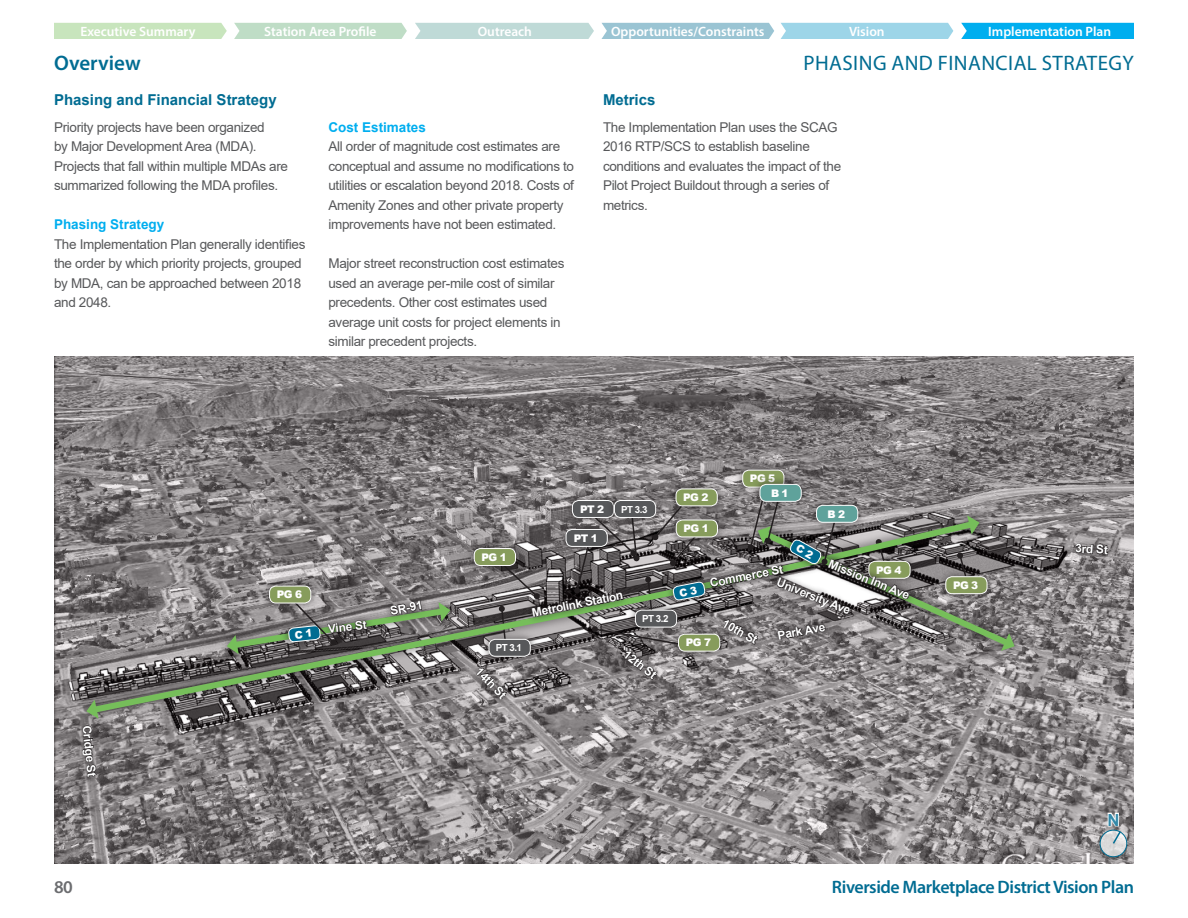
<style>
.page{position:relative;width:1188px;height:918px;background:#fff}
.page>*{position:absolute;margin:0;border:0;box-sizing:border-box;transform-origin:0 0}
.Heading_2{font:21px "Myriad Pro";letter-spacing:.02em;color:#006c92}
.Heading_1{font:600 21px "Myriad Pro";color:#006c92}
.t1{font:600 18px "Myriad Pro";letter-spacing:-.025em;color:#006c92}
.t2{font:600 18px "Myriad Pro";color:#6c6d70}
.t3{font:700 16.65px "Arial";color:#3389a8}
.Paragraph_Heading_1{font:700 15px "Arial";color:#006c92}
.Paragraph{font:13.5px/19.5px "Arial";letter-spacing:-.025em;color:#57585a}
.t4{font:600 13.5px "Myriad Pro";color:#fff}
.Paragraph_Heading_2{font:700 13.5px "Arial";color:#00aeef}
.Paragraph-2{font:700 12px "Arial";color:#fff}
.t5{font:900 10.5px "Arial";letter-spacing:-.05em;color:#fff}
.t6{font:700 9.75px "Arial";color:#fff}
</style>
<div class="page">
<div style="left:415px;top:23px;width:179px;height:16px;background:#bfdad7"></div>
<div style="left:602px;top:23px;width:172px;height:16px;background:#9ac4d3"></div>
<div style="left:781px;top:23px;width:172px;height:16px;background:#9dd5e8"></div>
<div style="left:234px;top:23px;width:173px;height:16px;background:#bfddc6"></div>
<div style="left:54px;top:23px;width:173px;height:16px;background:#c8e5bd"></div>
<div style="left:961px;top:23px;width:173px;height:16px;background:#00aeef"></div>
<img style="left:54px;top:356px;width:1080px;height:508px">
<svg style="left:1100px;top:830px;width:27px;height:27px"></svg>
<div style="left:1100px;top:830px;width:27px;height:27px;border:1px solid #006c92;border-radius:50%"></div>
<svg style="left:1107px;top:811px;width:15px;height:34px"></svg>
<div style="left:734px;top:462px;width:58px;height:34px;background:#231f20;opacity:.7"></div>
<div style="left:743px;top:470px;width:41px;height:17px;background:#879c5c;border-radius:6px"></div>
<div style="left:742px;top:470px;width:42px;height:17px;border:1px solid #fff;border-radius:6px"></div>
<div style="left:78px;top:507px;width:910px;height:220px;background:#231f20;opacity:.75"></div>
<svg style="left:86px;top:517px;width:894px;height:200px;background:#7e7c7b"></svg>
<svg style="left:86px;top:700px;width:13px;height:18px"></svg>
<div style="left:218px;top:594px;width:241px;height:69px;background:#231f20;opacity:.75"></div>
<div style="left:749px;top:518px;width:274px;height:142px;background:#231f20;opacity:.75"></div>
<div style="left:469px;top:661px;width:45px;height:45px;background:#231f20;opacity:.75"></div>
<div style="left:75px;top:718px;width:28px;height:66px;background:#231f20;opacity:.75"></div>
<svg style="left:82px;top:725px;width:15px;height:52px"></svg>
<div style="left:1068px;top:536px;width:47px;height:26px;background:#231f20;opacity:.75"></div>
<svg style="left:1075px;top:543px;width:33px;height:38px"></svg>
<div style="left:261px;top:578px;width:58px;height:34px;background:#231f20;opacity:.7"></div>
<div style="left:270px;top:586px;width:41px;height:17px;background:#879c5c;border-radius:6px"></div>
<div style="left:269px;top:586px;width:42px;height:17px;border:1px solid #fff;border-radius:6px"></div>
<svg style="left:227px;top:592px;width:223px;height:62px;background:#70786d"></svg>
<svg style="left:476px;top:475px;width:540px;height:225px;background:#7d7d79"></svg>
<p class="t4" style="left:80px;top:23px;width:117px">Executive Summary</p>
<p class="t4" style="left:264px;top:23px;width:114px">Station Area Profile</p>
<p class="t4" style="left:478px;top:23px;width:56px">Outreach</p>
<p class="t4" style="left:611px;top:23px;width:155px">Opportunities/Constraints</p>
<p class="t4" style="left:849px;top:23px;width:37px">Vision</p>
<p class="t4" style="left:988px;top:23px;width:124px">Implementation Plan</p>
<p class="Heading_1" style="left:54px;top:49px;width:88px">Overview</p>
<p class="Heading_2" style="left:804px;top:50px;width:332px">PHASING AND FINANCIAL STRATEGY</p>
<p class="Paragraph_Heading_1" style="left:54px;top:90px;width:224px">Phasing and Financial Strategy</p>
<p class="Paragraph_Heading_1" style="left:603px;top:90px;width:54px">Metrics</p>
<p class="Paragraph" style="left:54px;top:117px;width:236px">Priority projects have been organized<br>by Major Development Area (MDA).<br>Projects that fall within multiple MDAs are summarized following the MDA profiles.</p>
<p class="Paragraph_Heading_2" style="left:54px;top:215px;width:112px">Phasing Strategy</p>
<p class="Paragraph" style="left:54px;top:234px;width:253px">The Implementation Plan generally identifies the order by which priority projects, grouped by MDA, can be approached between 2018 and 2048.</p>
<p class="Paragraph_Heading_2" style="left:328px;top:117px;width:99px">Cost Estimates</p>
<p class="Paragraph" style="left:328px;top:137px;width:247px">All order of magnitude cost estimates are conceptual and assume no modifications to utilities or escalation beyond 2018. Costs of Amenity Zones and other private property improvements have not been estimated.</p>
<p class="Paragraph" style="left:328px;top:254px;width:237px">Major street reconstruction cost estimates used an average per-mile cost of similar precedents. Other cost estimates used average unit costs for project elements in similar precedent projects.</p>
<p class="Paragraph" style="left:603px;top:117px;width:240px">The Implementation Plan uses the SCAG 2016 RTP/SCS to establish baseline conditions and evaluates the impact of the Pilot Project Buildout through a series of metrics.</p>
<p class="Paragraph-2" style="left:95px;top:725px;width:52px;rotate:84deg">Cridge St</p>
<p class="t5" style="left:277px;top:587px;width:27px">PG 6</p>
<p class="Paragraph-2" style="left:327px;top:620px;width:40px;rotate:-6deg">Vine St</p>
<p class="t5" style="left:580px;top:501px;width:26px">PT 2</p>
<p class="t6" style="left:621px;top:502px;width:28px">PT 3.3</p>
<p class="t5" style="left:482px;top:549px;width:27px">PG 1</p>
<p class="t5" style="left:574px;top:530px;width:26px">PT 1</p>
<p class="Paragraph-2" style="left:389px;top:603px;width:34px;rotate:-11deg">SR-91</p>
<p class="Paragraph-2" style="left:531px;top:604px;width:94px;rotate:-11deg">Metrolink Station</p>
<p class="t6" style="left:642px;top:612px;width:28px">PT 3.2</p>
<p class="t6" style="left:496px;top:641px;width:28px">PT 3.1</p>
<p class="Paragraph-2" style="left:484px;top:663px;width:40px;rotate:46deg">14th St</p>
<p class="Paragraph-2" style="left:630px;top:646px;width:40px;rotate:38deg">12th St</p>
<p class="t5" style="left:683px;top:490px;width:27px">PG 2</p>
<p class="t5" style="left:683px;top:521px;width:27px">PG 1</p>
<p class="t5" style="left:750px;top:471px;width:27px">PG 5</p>
<p class="t5" style="left:771px;top:485px;width:19px">B 1</p>
<p class="t5" style="left:828px;top:506px;width:19px">B 2</p>
<p class="Paragraph-2" style="left:832px;top:555px;width:88px;rotate:22deg">Mission Inn Ave</p>
<p class="Paragraph-2" style="left:708px;top:575px;width:76px;rotate:-11deg">Commerce St</p>
<p class="Paragraph-2" style="left:776px;top:627px;width:50px;rotate:-11deg">Park Ave</p>
<p class="t5" style="left:876px;top:562px;width:27px">PG 4</p>
<p class="Paragraph-2" style="left:780px;top:574px;width:80px;rotate:22deg">University Ave</p>
<p class="Paragraph-2" style="left:727px;top:615px;width:40px;rotate:29deg">10th St</p>
<p class="t5" style="left:686px;top:635px;width:27px">PG 7</p>
<p class="t5" style="left:953px;top:578px;width:27px">PG 3</p>
<p class="Paragraph-2" style="left:1076px;top:540px;width:34px;rotate:3deg">3rd St</p>
<p class="t3" style="left:1107px;top:808px;width:14px">N</p>
<h2 class="t2" style="left:54px;top:875px;width:20px">80</h2>
<h2 class="t1" style="left:832px;top:875px;width:304px">Riverside Marketplace District Vision Plan</h2>
</div>
